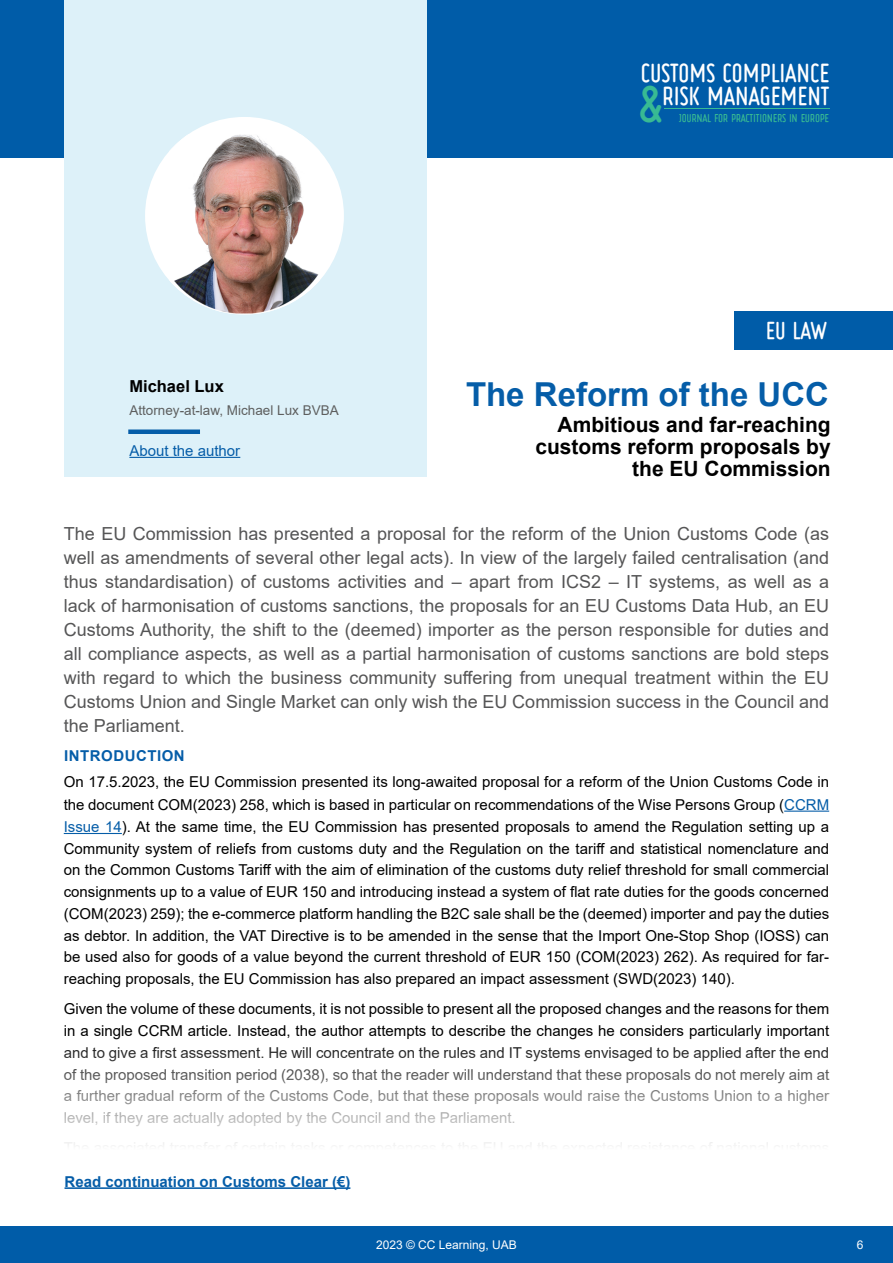
<style>
.page{position:relative;width:893px;height:1263px;background:#fff}
.page>*{position:absolute;margin:0;border:0;box-sizing:border-box;transform-origin:0 0}
.t1{font:700 38.1px "Ruler";color:#38ba93}
.t2{font:700 33px "Arial";color:#055da8}
.t3{font:700 21px/21.8px "Arial";color:#000;text-align:right}
.t4{font:700 19.2px/23.1px "Ruler";color:#fff;text-align:right}
.t5{font:18px/24px "Arial";color:#555556;text-align:justify}
.t6{font:700 18px "Ruler";color:#fff}
.t7{font:700 16.5px "Arial";color:#000}
.t8{font:15px/21.9px "Arial";color:#000;text-align:justify}
.t9{font:700 15px "Arial";color:#055da8}
.t10{font:15px "Arial";color:#055da8}
.t11{font:700 15px "Arial";letter-spacing:.035em;color:#055da8}
.t12{font:13.5px "Arial";color:#5e5f5f}
.t13{font:12px "Arial";color:#fff}
.t14{font:700 8.4px "Ruler";color:#38ba93}
.s1{color:#055da8}
</style>
<div class="page">
<div style="left:0;top:1226px;width:893px;height:37px;background:#005ca8"></div>
<div style="left:0;top:0;width:893px;height:157px;background:#005ca8"></div>
<hr style="left:664px;top:108px;width:165px;height:1px;background:#38ba93">
<div style="left:64px;top:0;width:362px;height:477px;background:#ddf1f9"></div>
<div style="left:128px;top:429px;width:72px;height:5px;background:#055da8"></div>
<div style="left:145px;top:117px;width:199px;height:198px;background:#fff;border-radius:50%"></div>
<img style="left:169px;top:134px;width:151px;height:180px">
<hr style="left:129px;top:457px;width:111px;height:1px;background:#055da8">
<hr style="left:784px;top:810px;width:45px;height:2px;background:#055da8">
<hr style="left:64px;top:833px;width:58px;height:1px;background:#055da8">
<div style="left:735px;top:311px;width:158px;height:39px;background:#005ca8"></div>
<hr style="left:65px;top:1187px;width:285px;height:2px;background:#055da8">
<p class="t4" style="left:640px;top:63px;width:190px">CUSTOMS COMPLIANCE<br>RISK MANAGEMENT</p>
<h1 class="t1" style="left:637px;top:86px;width:28px">&amp;</h1>
<p class="t14" style="left:679px;top:114px;width:152px">JOURNAL FOR PRACTITIONERS IN EUROPE</p>
<p class="t7" style="left:129px;top:374px;width:96px">Michael Lux</p>
<p class="t12" style="left:129px;top:401px;width:211px">Attorney-at-law, Michael Lux BVBA</p>
<p class="t10" style="left:129px;top:440px;width:112px">About the author</p>
<p class="t6" style="left:765px;top:322px;width:62px">EU LAW</p>
<h2 class="t2" style="left:466px;top:371px;width:365px">The Reform of the UCC</h2>
<h3 class="t3" style="left:535px;top:414px;width:297px">Ambitious and far-reaching customs reform proposals by the EU Commission</h3>
<p class="t5" style="left:64px;top:522px;width:767px">The EU Commission has presented a proposal for the reform of the Union Customs Code (as well as amendments of several other legal acts). In view of the largely failed centralisation (and thus standardisation) of customs activities and – apart from ICS2 – IT systems, as well as a lack of harmonisation of customs sanctions, the proposals for an EU Customs Data Hub, an EU Customs Authority, the shift to the (deemed) importer as the person responsible for duties and all compliance aspects, as well as a partial harmonisation of customs sanctions are bold steps with regard to which the business community suffering from unequal treatment within the EU Customs Union and Single Market can only wish the EU Commission success in the Council and the Parliament.</p>
<p class="t11" style="left:64px;top:745px;width:122px">INTRODUCTION</p>
<p class="t8" style="left:64px;top:771px;width:767px">On 17.5.2023, the EU Commission presented its long-awaited proposal for a reform of the Union Customs Code in the document COM(2023) 258, which is based in particular on recommendations of the Wise Persons Group (<span class="s1">CCRM Issue 14</span>). At the same time, the EU Commission has presented proposals to amend the Regulation setting up a Community system of reliefs from customs duty and the Regulation on the tariff and statistical nomenclature and on the Common Customs Tariff with the aim of elimination of the customs duty relief threshold for small commercial consignments up to a value of EUR 150 and introducing instead a system of flat rate duties for the goods concerned (COM(2023) 259); the e-commerce platform handling the B2C sale shall be the (deemed) importer and pay the duties as debtor. In addition, the VAT Directive is to be amended in the sense that the Import One-Stop Shop (IOSS) can be used also for goods of a value beyond the current threshold of EUR 150 (COM(2023) 262). As required for far&shy;reaching proposals, the EU Commission has also prepared an impact assessment (SWD(2023) 140).</p>
<p class="t8" style="left:64px;top:998px;width:767px">Given the volume of these documents, it is not possible to present all the proposed changes and the reasons for them in a single CCRM article. Instead, the author attempts to describe the changes he considers particularly important and to give a first assessment. He will concentrate on the rules and IT systems envisaged to be applied after the end of the proposed transition period (2038), so that the reader will understand that these proposals do not merely aim at a further gradual reform of the Customs Code, but that these proposals would raise the Customs Union to a higher level, if they are actually adopted by the Council and the Parliament.</p>
<p class="t9" style="left:65px;top:1171px;width:287px">Read continuation on Customs Clear (€)</p>
<p class="t13" style="left:376px;top:1237px;width:142px">2023 © CC Learning, UAB</p>
<p class="t13" style="left:857px;top:1236px;width:8px">6</p>
</div>
